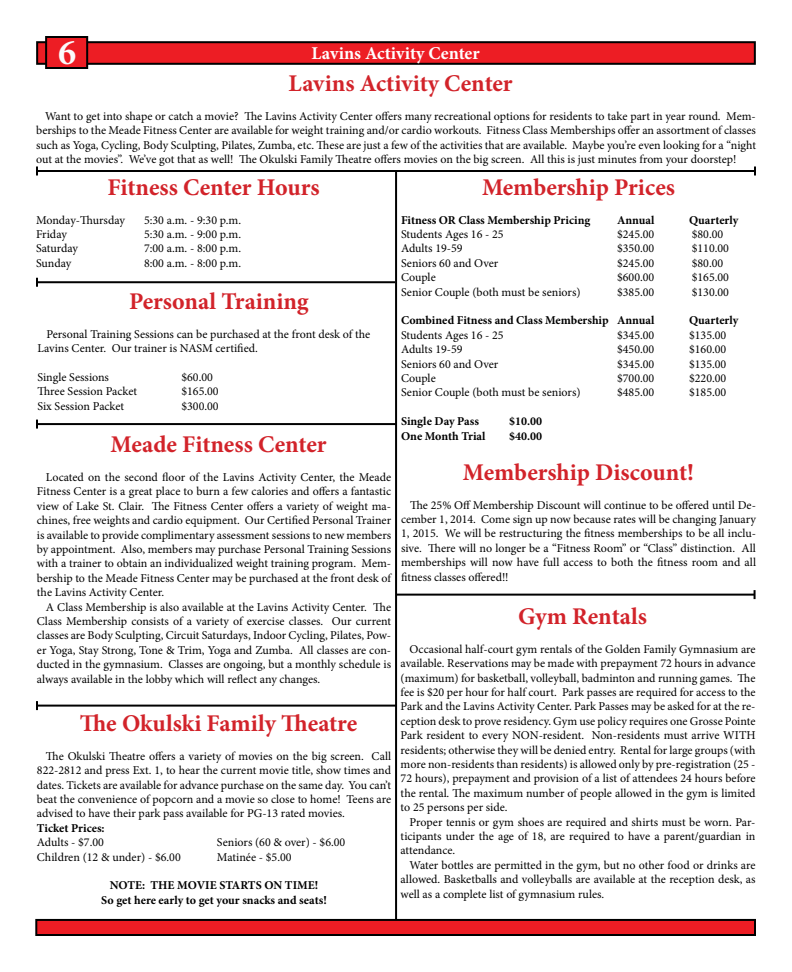
<style>
.page{position:relative;width:792px;height:972px;background:#fff}
.page>*{position:absolute;margin:0;border:0;box-sizing:border-box;transform-origin:0 0}
.t1{font:700 36px "Minion Pro";color:#fbfbfb}
.t2{font:700 24px "Minion Pro";letter-spacing:-.01em;color:#d2232a}
.t3{font:700 18px "Minion Pro";letter-spacing:.01em;color:#fff}
.t4{font:12px/14.4px "Minion Pro";color:#000;text-align:justify}
.t5{font:700 12px/14.4px "Minion Pro";color:#000;text-align:center}
</style>
<div class="page">
<div style="left:36px;top:920px;width:719px;height:15px;background:#ed1d24"></div>
<div style="left:35px;top:919px;width:721px;height:17px;border:2px solid #000"></div>
<div style="left:37px;top:42px;width:718px;height:22px;background:#ed1d24"></div>
<div style="left:36px;top:41px;width:720px;height:24px;border:2px solid #000"></div>
<div style="left:46px;top:37px;width:41px;height:31px;background:#ed1d24"></div>
<div style="left:45px;top:36px;width:43px;height:33px;border:2px solid #000"></div>
<hr style="left:37px;top:170px;width:718px;height:2px;background:#000">
<svg style="left:36px;top:166px;width:2px;height:10px"></svg>
<svg style="left:754px;top:166px;width:2px;height:10px"></svg>
<hr style="left:395px;top:171px;width:2px;height:748px;background:#000">
<hr style="left:37px;top:281px;width:358px;height:2px;background:#000">
<svg style="left:36px;top:278px;width:2px;height:9px"></svg>
<hr style="left:37px;top:423px;width:359px;height:2px;background:#000">
<svg style="left:36px;top:420px;width:2px;height:9px"></svg>
<hr style="left:397px;top:594px;width:358px;height:2px;background:#000">
<svg style="left:754px;top:590px;width:2px;height:9px"></svg>
<hr style="left:37px;top:705px;width:359px;height:2px;background:#000">
<svg style="left:36px;top:701px;width:2px;height:9px"></svg>
<h1 class="t1" style="left:58px;top:27px;width:19px">6</h1>
<h3 class="t3" style="left:312px;top:41px;width:170px">Lavins Activity Center</h3>
<h2 class="t2" style="left:289px;top:66px;width:226px">Lavins Activity Center</h2>
<p class="t4" style="left:36px;top:109px;width:721px;text-indent:9px">Want to get into shape or catch a movie? The Lavins Activity Center offers many recreational options for residents to take part in year round. Mem&shy;berships to the Meade Fitness Center are available for weight training and/or cardio workouts. Fitness Class Memberships offer an assortment of classes such as Yoga, Cycling, Body Sculpting, Pilates, Zumba, etc. These are just a few of the activities that are available. Maybe you’re even looking for a “night out at the movies”. We’ve got that as well! The Okulski Family Theatre offers movies on the big screen. All this is just minutes from your doorstep!</p>
<h2 class="t2" style="left:482px;top:170px;width:194px">Membership Prices</h2>
<p class="t5" style="left:401px;top:212px;width:191px">Fitness OR Class Membership Pricing</p>
<p class="t5" style="left:617px;top:212px;width:39px">Annual</p>
<p class="t5" style="left:689px;top:212px;width:51px">Quarterly</p>
<p class="t4" style="left:401px;top:227px;width:104px">Students Ages 16 - 25</p>
<p class="t4" style="left:617px;top:227px;width:39px">$245.00</p>
<p class="t4" style="left:692px;top:227px;width:33px">$80.00</p>
<p class="t4" style="left:401px;top:241px;width:63px">Adults 19-59</p>
<p class="t4" style="left:617px;top:241px;width:39px">$350.00</p>
<p class="t4" style="left:692px;top:241px;width:39px">$110.00</p>
<p class="t4" style="left:401px;top:256px;width:99px">Seniors 60 and Over</p>
<p class="t4" style="left:617px;top:256px;width:39px">$245.00</p>
<p class="t4" style="left:692px;top:256px;width:33px">$80.00</p>
<p class="t4" style="left:401px;top:270px;width:36px">Couple</p>
<p class="t4" style="left:617px;top:270px;width:39px">$600.00</p>
<p class="t4" style="left:692px;top:270px;width:39px">$165.00</p>
<p class="t4" style="left:401px;top:285px;width:181px">Senior Couple (both must be seniors)</p>
<p class="t4" style="left:617px;top:285px;width:39px">$385.00</p>
<p class="t4" style="left:692px;top:285px;width:39px">$130.00</p>
<p class="t5" style="left:401px;top:313px;width:255px">Combined Fitness and Class Membership Annual</p>
<p class="t5" style="left:689px;top:313px;width:51px">Quarterly</p>
<p class="t4" style="left:401px;top:328px;width:104px">Students Ages 16 - 25</p>
<p class="t4" style="left:617px;top:328px;width:39px">$345.00</p>
<p class="t4" style="left:689px;top:328px;width:39px">$135.00</p>
<p class="t4" style="left:401px;top:342px;width:63px">Adults 19-59</p>
<p class="t4" style="left:617px;top:342px;width:39px">$450.00</p>
<p class="t4" style="left:689px;top:342px;width:39px">$160.00</p>
<p class="t4" style="left:401px;top:357px;width:99px">Seniors 60 and Over</p>
<p class="t4" style="left:617px;top:357px;width:39px">$345.00</p>
<p class="t4" style="left:689px;top:357px;width:39px">$135.00</p>
<p class="t4" style="left:401px;top:371px;width:36px">Couple</p>
<p class="t4" style="left:617px;top:371px;width:39px">$700.00</p>
<p class="t4" style="left:689px;top:371px;width:39px">$220.00</p>
<p class="t4" style="left:401px;top:385px;width:181px">Senior Couple (both must be seniors)</p>
<p class="t4" style="left:617px;top:385px;width:39px">$485.00</p>
<p class="t4" style="left:689px;top:385px;width:39px">$185.00</p>
<p class="t5" style="left:401px;top:414px;width:79px">Single Day Pass</p>
<p class="t5" style="left:509px;top:414px;width:35px">$10.00</p>
<p class="t5" style="left:401px;top:428px;width:86px">One Month Trial</p>
<p class="t5" style="left:509px;top:428px;width:35px">$40.00</p>
<h2 class="t2" style="left:107px;top:170px;width:214px">Fitness Center Hours</h2>
<p class="t4" style="left:36px;top:213px;width:90px">Monday-Thursday</p>
<p class="t4" style="left:144px;top:213px;width:99px">5:30 a.m. - 9:30 p.m.</p>
<p class="t4" style="left:36px;top:227px;width:32px">Friday</p>
<p class="t4" style="left:144px;top:227px;width:99px">5:30 a.m. - 9:00 p.m.</p>
<p class="t4" style="left:36px;top:241px;width:43px">Saturday</p>
<p class="t4" style="left:144px;top:241px;width:99px">7:00 a.m. - 8:00 p.m.</p>
<p class="t4" style="left:36px;top:256px;width:37px">Sunday</p>
<p class="t4" style="left:144px;top:256px;width:99px">8:00 a.m. - 8:00 p.m.</p>
<h2 class="t2" style="left:129px;top:284px;width:181px">Personal Training</h2>
<p class="t4" style="left:37px;top:327px;width:334px;text-indent:9px">Personal Training Sessions can be purchased at the front desk of the<br>Lavins Center. Our trainer is NASM certified.</p>
<p class="t4" style="left:37px;top:370px;width:73px">Single Sessions</p>
<p class="t4" style="left:181px;top:370px;width:33px">$60.00</p>
<p class="t4" style="left:37px;top:384px;width:101px">Three Session Packet</p>
<p class="t4" style="left:181px;top:384px;width:39px">$165.00</p>
<p class="t4" style="left:37px;top:399px;width:88px">Six Session Packet</p>
<p class="t4" style="left:181px;top:399px;width:39px">$300.00</p>
<h2 class="t2" style="left:111px;top:428px;width:217px">Meade Fitness Center</h2>
<p class="t4" style="left:37px;top:470px;width:356px;text-indent:9px">Located on the second floor of the Lavins Activity Center, the Meade Fitness Center is a great place to burn a few calories and offers a fantastic view of Lake St. Clair. The Fitness Center offers a variety of weight ma&shy;chines, free weights and cardio equipment. Our Certified Personal Trainer is available to provide complimentary assessment sessions to new members by appointment. Also, members may purchase Personal Training Sessions with a trainer to obtain an individualized weight training program. Mem&shy;bership to the Meade Fitness Center may be purchased at the front desk of the Lavins Activity Center.</p>
<p class="t4" style="left:37px;top:600px;width:356px;text-indent:9px">A Class Membership is also available at the Lavins Activity Center. The Class Membership consists of a variety of exercise classes. Our current classes are Body Sculpting, Circuit Saturdays, Indoor Cycling, Pilates, Pow&shy;er Yoga, Stay Strong, Tone &amp; Trim, Yoga and Zumba. All classes are con&shy;ducted in the gymnasium. Classes are ongoing, but a monthly schedule is always available in the lobby which will reflect any changes.</p>
<h2 class="t2" style="left:518px;top:599px;width:130px">Gym Rentals</h2>
<h2 class="t2" style="left:463px;top:455px;width:233px">Membership Discount!</h2>
<p class="t4" style="left:401px;top:498px;width:357px;text-indent:9px">The 25% Off Membership Discount will continue to be offered until De&shy;cember 1, 2014. Come sign up now because rates will be changing January 1, 2015. We will be restructuring the fitness memberships to be all inclu&shy;sive. There will no longer be a “Fitness Room” or “Class” distinction. All memberships will now have full access to both the fitness room and all fitness classes offered!!</p>
<p class="t4" style="left:401px;top:642px;width:356px;text-indent:9px">Occasional half-court gym rentals of the Golden Family Gymnasium are available. Reservations may be made with prepayment 72 hours in advance (maximum) for basketball, volleyball, badminton and running games. The fee is $20 per hour for half court. Park passes are required for access to the Park and the Lavins Activity Center. Park Passes may be asked for at the re&shy;ception desk to prove residency. Gym use policy requires one Grosse Pointe Park resident to every NON-resident. Non-residents must arrive WITH residents; otherwise they will be denied entry. Rental for large groups (with more non-residents than residents) is allowed only by pre-registration (25 - 72 hours), prepayment and provision of a list of attendees 24 hours before the rental. The maximum number of people allowed in the gym is limited to 25 persons per side.</p>
<p class="t4" style="left:401px;top:815px;width:356px;text-indent:9px">Proper tennis or gym shoes are required and shirts must be worn. Par&shy;ticipants under the age of 18, are required to have a parent/guardian in attendance.</p>
<p class="t4" style="left:401px;top:858px;width:356px;text-indent:9px">Water bottles are permitted in the gym, but no other food or drinks are allowed. Basketballs and volleyballs are available at the reception desk, as well as a complete list of gymnasium rules.</p>
<h2 class="t2" style="left:80px;top:706px;width:279px">The Okulski Family Theatre</h2>
<p class="t4" style="left:37px;top:749px;width:356px;text-indent:9px">The Okulski Theatre offers a variety of movies on the big screen. Call 822-2812 and press Ext. 1, to hear the current movie title, show times and dates. Tickets are available for advance purchase on the same day. You can’t beat the convenience of popcorn and a movie so close to home! Teens are advised to have their park pass available for PG-13 rated movies.</p>
<p class="t5" style="left:37px;top:821px;width:69px">Ticket Prices:</p>
<p class="t4" style="left:37px;top:835px;width:69px">Adults - $7.00</p>
<p class="t4" style="left:217px;top:835px;width:130px">Seniors (60 &amp; over) - $6.00</p>
<p class="t4" style="left:37px;top:850px;width:145px">Children (12 &amp; under) - $6.00</p>
<p class="t4" style="left:217px;top:850px;width:76px">Matinée - $5.00</p>
<p class="t5" style="left:101px;top:878px;width:227px">NOTE: THE MOVIE STARTS ON TIME!<br>So get here early to get your snacks and seats!</p>
</div>
